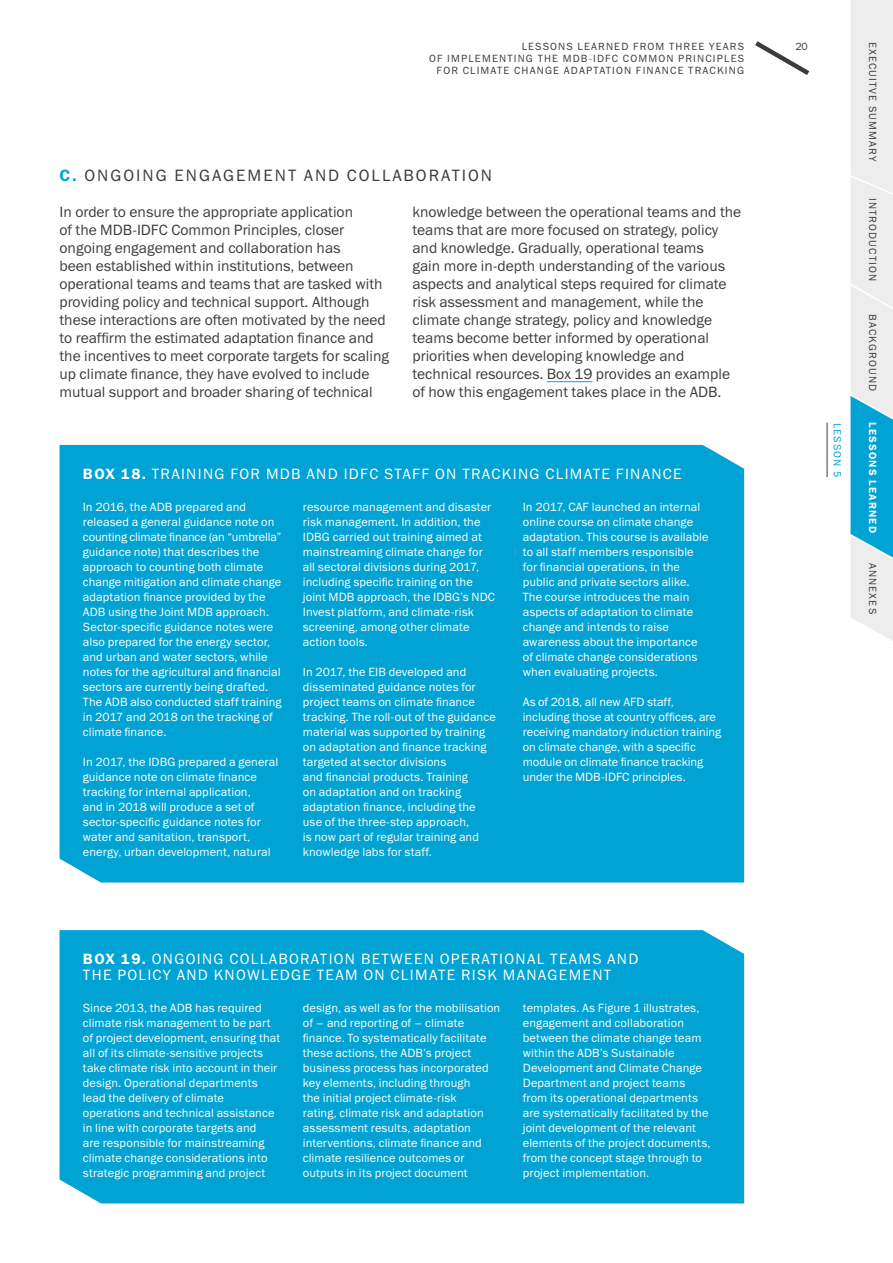
<style>
.page{position:relative;width:893px;height:1263px;background:#fff}
.page>*{position:absolute;margin:0;border:0;box-sizing:border-box;transform-origin:0 0}
.t1{font:16.5px "Franklin Gothic Book ITC";letter-spacing:.12em;color:#3c3c3b}
.t2{font:15px/18px "Franklin Gothic Book ITC";color:#3c3c3b}
.t3{font:15px/16.5px "Franklin Gothic Book ITC";letter-spacing:.085em;color:#fff}
.t4{font:12px/15px "Franklin Gothic Book ITC";letter-spacing:.01em;color:#fff}
.t5{font:10.5px/12px "Franklin Gothic Book ITC";letter-spacing:.11em;color:#3c3c3b;text-align:right}
.t6{font:10.5px "Franklin Gothic Demi ITC";letter-spacing:.11em;color:#fff}
.t7{font:10.5px "Franklin Gothic Book ITC";letter-spacing:.11em;color:#00a3d3}
.s1{font-family:"Franklin Gothic Demi ITC";color:#00a3d3}
.s2{font-family:"Franklin Gothic Demi ITC"}
</style>
<div class="page">
<svg style="left:850px;top:0;width:43px;height:641px;background:#bbdee8"></svg>
<svg style="left:755px;top:41px;width:55px;height:34px"></svg>
<hr style="left:827px;top:423px;width:1px;height:54px;background:#3c3c3b">
<hr style="left:547px;top:381px;width:45px;height:1px;background:#00a3d3">
<div style="left:60px;top:445px;width:684px;height:437px;background:#00a3d3"></div>
<div style="left:60px;top:930px;width:684px;height:273px;background:#00a3d3"></div>
<p class="t5" style="left:522px;top:40px;width:224px">LESSONS LEARNED FROM THREE YEARS</p>
<p class="t5" style="left:795px;top:40px;width:14px">20</p>
<p class="t5" style="left:429px;top:52px;width:317px">OF IMPLEMENTING THE MDB-IDFC COMMON PRINCIPLES<br>FOR CLIMATE CHANGE ADAPTATION FINANCE TRACKING</p>
<h1 class="t1" style="left:60px;top:165px;width:434px"><span class="s1">C.</span> ONGOING ENGAGEMENT AND COLLABORATION</h1>
<p class="t2" style="left:60px;top:202px;width:331px">In order to ensure the appropriate application<br>of the MDB-IDFC Common Principles, closer ongoing engagement and collaboration has<br>been established within institutions, between operational teams and teams that are tasked with providing policy and technical support. Although these interactions are often motivated by the need to reaffirm the estimated adaptation finance and the incentives to meet corporate targets for scaling up climate finance, they have evolved to include mutual support and broader sharing of technical</p>
<p class="t2" style="left:412px;top:202px;width:330px">knowledge between the operational teams and the teams that are more focused on strategy, policy and knowledge. Gradually, operational teams<br>gain more in-depth understanding of the various aspects and analytical steps required for climate risk assessment and management, while the climate change strategy, policy and knowledge teams become better informed by operational priorities when developing knowledge and technical resources. Box 19 provides an example of how this engagement takes place in the ADB.</p>
<p class="t3" style="left:83px;top:465px;width:600px"><span class="s2">BOX 18.</span> TRAINING FOR MDB AND IDFC STAFF ON TRACKING CLIMATE FINANCE</p>
<p class="t4" style="left:83px;top:499px;width:200px">In 2016, the ADB prepared and released a general guidance note on counting climate finance (an “umbrella” guidance note) that describes the approach to counting both climate change mitigation and climate change adaptation finance provided by the ADB using the Joint MDB approach.<br>Sector-specific guidance notes were also prepared for the energy sector, and urban and water sectors, while notes for the agricultural and financial sectors are currently being drafted.<br>The ADB also conducted staff training in 2017 and 2018 on the tracking of climate finance.</p>
<p class="t4" style="left:83px;top:754px;width:197px">In 2017, the IDBG prepared a general guidance note on climate finance tracking for internal application,<br>and in 2018 will produce a set of sector-specific guidance notes for water and sanitation, transport, energy, urban development, natural</p>
<p class="t4" style="left:523px;top:499px;width:187px">In 2017, CAF launched an internal online course on climate change adaptation. This course is available to all staff members responsible for financial operations, in the public and private sectors alike.<br>The course introduces the main aspects of adaptation to climate change and intends to raise awareness about the importance of climate change considerations when evaluating projects.</p>
<p class="t4" style="left:523px;top:694px;width:200px">As of 2018, all new AFD staff, including those at country offices, are receiving mandatory induction training on climate change, with a specific module on climate finance tracking under the MDB-IDFC principles.</p>
<p class="t4" style="left:303px;top:499px;width:194px">resource management and disaster risk management. In addition, the<br>IDBG carried out training aimed at mainstreaming climate change for all sectoral divisions during 2017, including specific training on the joint MDB approach, the IDBG’s NDC<br>Invest platform, and climate-risk screening, among other climate action tools.</p>
<p class="t4" style="left:303px;top:664px;width:194px">In 2017, the EIB developed and disseminated guidance notes for project teams on climate finance tracking. The roll-out of the guidance material was supported by training on adaptation and finance tracking targeted at sector divisions<br>and financial products. Training<br>on adaptation and on tracking adaptation finance, including the use of the three-step approach,<br>is now part of regular training and knowledge labs for staff.</p>
<p class="t7" style="left:844px;top:423px;width:56px;rotate:90deg">LESSON 5</p>
<p class="t5" style="left:879px;top:42px;width:122px;rotate:90deg">EXECUITVE SUMMARY</p>
<p class="t5" style="left:879px;top:198px;width:85px;rotate:90deg">INTRODUCTION</p>
<p class="t5" style="left:879px;top:314px;width:79px;rotate:90deg">BACKGROUND</p>
<p class="t6" style="left:879px;top:422px;width:112px;rotate:90deg">LESSONS LEARNED</p>
<p class="t5" style="left:879px;top:563px;width:53px;rotate:90deg">ANNEXES</p>
<p class="t3" style="left:83px;top:950px;width:557px"><span class="s2">BOX 19.</span> ONGOING COLLABORATION BETWEEN OPERATIONAL TEAMS AND<br>THE POLICY AND KNOWLEDGE TEAM ON CLIMATE RISK MANAGEMENT</p>
<p class="t4" style="left:83px;top:1000px;width:199px">Since 2013, the ADB has required climate risk management to be part of project development, ensuring that all of its climate-sensitive projects take climate risk into account in their design. Operational departments lead the delivery of climate operations and technical assistance in line with corporate targets and<br>are responsible for mainstreaming climate change considerations into strategic programming and project</p>
<p class="t4" style="left:303px;top:1000px;width:199px">design, as well as for the mobilisation of – and reporting of – climate finance. To systematically facilitate these actions, the ADB’s project business process has incorporated key elements, including through<br>the initial project climate-risk<br>rating, climate risk and adaptation assessment results, adaptation interventions, climate finance and climate resilience outcomes or outputs in its project document</p>
<p class="t4" style="left:523px;top:1000px;width:189px">templates. As Figure 1 illustrates, engagement and collaboration between the climate change team within the ADB’s Sustainable<br>Development and Climate Change<br>Department and project teams from its operational departments are systematically facilitated by the joint development of the relevant elements of the project documents, from the concept stage through to project implementation.</p>
</div>
